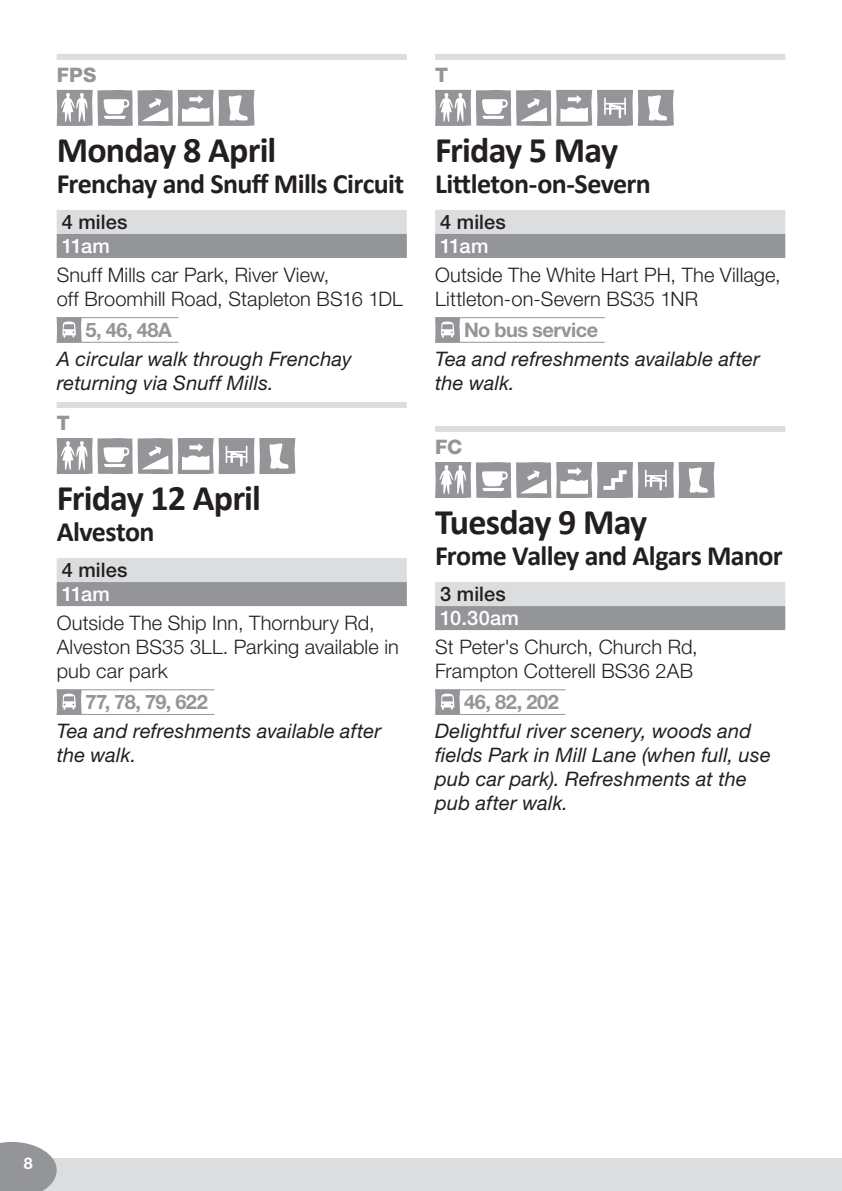
<style>
.page{position:relative;width:842px;height:1191px;background:#fff}
.page>*{position:absolute;margin:0;border:0;box-sizing:border-box;transform-origin:0 0}
.t1{font:700 36px "Calibri";letter-spacing:-.025em;color:#231f20}
.t2{font:700 28px "Calibri";letter-spacing:-.02em;color:#231f20}
.t3{font:300 20px/24px "Helvetica Neue";letter-spacing:.005em;color:#231f20}
.t4{font:italic 20px/24px "Helvetica Neue";letter-spacing:.01em;color:#231f20}
.t5{font:700 20px "Helvetica Neue";letter-spacing:-.025em;color:#939598}
.t6{font:500 20px "Helvetica Neue";letter-spacing:.005em;color:#231f20}
.t7{font:500 20px "Helvetica Neue";letter-spacing:-.05em;color:#fff}
.t8{font:800 20px "Helvetica Neue";color:#939598}
.t9{font:700 16px "Helvetica Neue";color:#fff}
</style>
<div class="page">
<div style="left:0;top:1158px;width:842px;height:33px;background:#dcdddf"></div>
<svg style="left:0;top:1142px;width:57px;height:49px;background:#a0a2a4"></svg>
<div style="left:57px;top:54px;width:350px;height:6px;background:#dcdddf"></div>
<div style="left:57px;top:210px;width:350px;height:24px;background:#dcdddf"></div>
<div style="left:57px;top:234px;width:350px;height:24px;background:#939598"></div>
<hr style="left:57px;top:317px;width:121px;height:1px;background:#939598">
<hr style="left:57px;top:342px;width:121px;height:1px;background:#939598">
<div style="left:57px;top:402px;width:350px;height:6px;background:#dcdddf"></div>
<div style="left:57px;top:558px;width:350px;height:24px;background:#dcdddf"></div>
<div style="left:57px;top:582px;width:350px;height:24px;background:#939598"></div>
<hr style="left:57px;top:689px;width:157px;height:1px;background:#939598">
<hr style="left:57px;top:714px;width:157px;height:1px;background:#939598">
<svg style="left:57px;top:90px;width:198px;height:36px"></svg>
<svg style="left:57px;top:317px;width:25px;height:25px"></svg>
<svg style="left:57px;top:438px;width:238px;height:36px"></svg>
<svg style="left:57px;top:689px;width:25px;height:25px"></svg>
<div style="left:435px;top:54px;width:350px;height:6px;background:#dcdddf"></div>
<div style="left:435px;top:210px;width:350px;height:24px;background:#dcdddf"></div>
<div style="left:435px;top:234px;width:350px;height:24px;background:#939598"></div>
<hr style="left:435px;top:317px;width:170px;height:1px;background:#939598">
<hr style="left:435px;top:342px;width:170px;height:1px;background:#939598">
<div style="left:435px;top:426px;width:350px;height:6px;background:#dcdddf"></div>
<div style="left:435px;top:582px;width:350px;height:24px;background:#dcdddf"></div>
<div style="left:435px;top:606px;width:350px;height:24px;background:#939598"></div>
<hr style="left:435px;top:689px;width:130px;height:1px;background:#939598">
<hr style="left:435px;top:714px;width:130px;height:1px;background:#939598">
<svg style="left:435px;top:90px;width:239px;height:36px"></svg>
<svg style="left:435px;top:317px;width:25px;height:25px"></svg>
<svg style="left:435px;top:462px;width:280px;height:36px"></svg>
<svg style="left:435px;top:689px;width:25px;height:25px"></svg>
<p class="t8" style="left:57px;top:63px;width:41px">FPS</p>
<h1 class="t1" style="left:57px;top:127px;width:221px">Monday 8 April</h1>
<h2 class="t2" style="left:57px;top:166px;width:349px">Frenchay and Snuff Mills Circuit</h2>
<p class="t6" style="left:62px;top:210px;width:67px">4 miles</p>
<p class="t7" style="left:62px;top:234px;width:50px">11am</p>
<p class="t3" style="left:57px;top:262px;width:348px">Snuff Mills car Park, River View,<br>off Broomhill Road, Stapleton BS16 1DL</p>
<p class="t5" style="left:86px;top:317px;width:88px">5, 46, 48A</p>
<p class="t4" style="left:57px;top:346px;width:296px">A circular walk through Frenchay returning via Snuff Mills.</p>
<p class="t8" style="left:57px;top:411px;width:14px">T</p>
<h1 class="t1" style="left:57px;top:475px;width:206px">Friday 12 April</h1>
<h2 class="t2" style="left:57px;top:514px;width:99px">Alveston</h2>
<p class="t6" style="left:62px;top:558px;width:67px">4 miles</p>
<p class="t7" style="left:62px;top:582px;width:50px">11am</p>
<p class="t3" style="left:57px;top:610px;width:344px">Outside The Ship Inn, Thornbury Rd,<br>Alveston BS35 3LL. Parking available in pub car park</p>
<p class="t5" style="left:86px;top:689px;width:124px">77, 78, 79, 622</p>
<p class="t4" style="left:57px;top:718px;width:326px">Tea and refreshments available after the walk.</p>
<p class="t8" style="left:435px;top:63px;width:14px">T</p>
<h1 class="t1" style="left:435px;top:127px;width:185px">Friday 5 May</h1>
<h2 class="t2" style="left:435px;top:166px;width:217px">Littleton-on-Severn</h2>
<p class="t6" style="left:440px;top:210px;width:67px">4 miles</p>
<p class="t7" style="left:440px;top:234px;width:50px">11am</p>
<p class="t3" style="left:435px;top:262px;width:347px">Outside The White Hart PH, The Village,<br>Littleton-on-Severn BS35 1NR</p>
<p class="t5" style="left:464px;top:317px;width:136px">No bus service</p>
<p class="t4" style="left:435px;top:346px;width:326px">Tea and refreshments available after the walk.</p>
<p class="t8" style="left:435px;top:435px;width:29px">FC</p>
<h1 class="t1" style="left:435px;top:499px;width:214px">Tuesday 9 May</h1>
<h2 class="t2" style="left:435px;top:538px;width:349px">Frome Valley and Algars Manor</h2>
<p class="t6" style="left:440px;top:582px;width:67px">3 miles</p>
<p class="t7" style="left:440px;top:606px;width:80px">10.30am</p>
<p class="t3" style="left:435px;top:634px;width:264px">St Peter's Church, Church Rd,<br>Frampton Cotterell BS36 2AB</p>
<p class="t5" style="left:464px;top:689px;width:96px">46, 82, 202</p>
<p class="t4" style="left:435px;top:718px;width:337px">Delightful river scenery, woods and fields Park in Mill Lane (when full, use pub car park). Refreshments at the pub after walk.</p>
<p class="t9" style="left:24px;top:1153px;width:10px">8</p>
</div>
